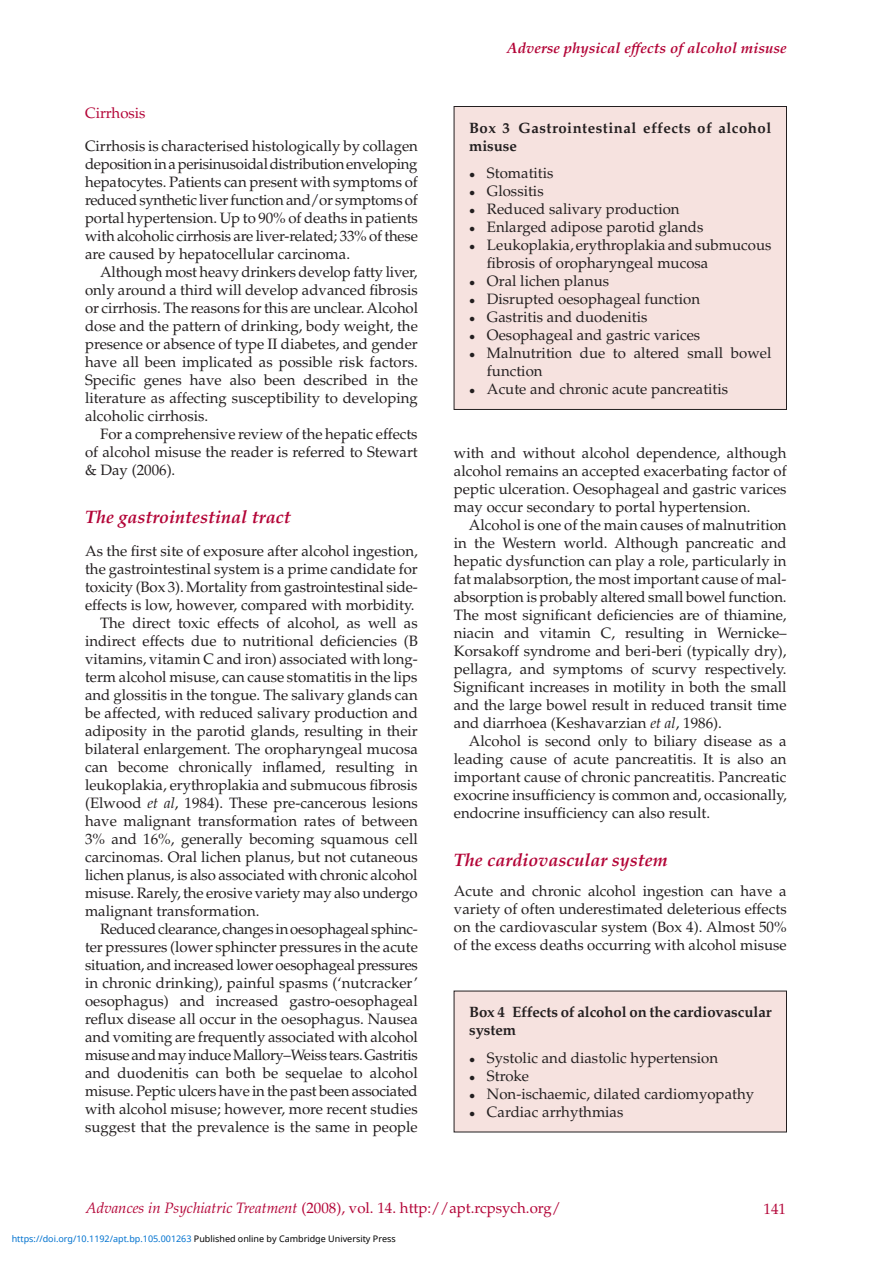
<style>
.page{position:relative;width:893px;height:1263px;background:#fff}
.page>*{position:absolute;margin:0;border:0;box-sizing:border-box;transform-origin:0 0}
.subhead_2{font:italic 700 18px "Palatino";color:#b30437}
.body_text{font:15px/18px "Palatino";color:#231f20;text-align:justify}
._1st_para{font:15px/18px "Palatino";color:#231f20;text-align:justify}
.Box_bullet_list{font:15px/18px "Palatino";color:#231f20}
.running_foot{font:15px "Palatino";color:#b30437}
.Box_title{font:700 15px/18px "Palatino";letter-spacing:-.005em;color:#231f20}
.Box_title-2{font:700 15px/18px "Palatino";letter-spacing:.03em;color:#231f20}
.Catchline{font:italic 700 15px "Palatino";color:#b30437}
.subhead_3{font:15px "Palatino";color:#b30437}
.t1{font:9px "Noto Sans";color:#0172cf}
.s1{font-style:italic}
.s2{font-family:"Newspaper Pi BT";font-size:9px}
.s3{color:#000}
</style>
<div class="page">
<div style="left:454px;top:106px;width:332px;height:303px;background:#f6e2df"></div>
<div style="left:454px;top:106px;width:333px;height:304px;border:1px solid #231f20"></div>
<div style="left:454px;top:991px;width:332px;height:141px;background:#f6e2df"></div>
<p class="subhead_3" style="left:85px;top:104px;width:62px">Cirrhosis</p>
<p class="_1st_para" style="left:85px;top:137px;width:334px">Cirrhosis is characterised histologically by collagen deposition in a perisinusoidal distribution enveloping hepatocytes. Patients can present with symptoms of reduced synthetic liver function and/or symptoms of portal hypertension. Up to 90% of deaths in patients with alcoholic cirrhosis are liver-related; 33% of these are caused by hepatocellular carcinoma.</p>
<p class="body_text" style="left:85px;top:263px;width:334px;text-indent:15px">Although most heavy drinkers develop fatty liver, only around a third will develop advanced fibrosis or cirrhosis. The reasons for this are unclear. Alcohol dose and the pattern of drinking, body weight, the presence or absence of type II diabetes, and gender have all been implicated as possible risk factors.<br>Specific genes have also been described in the literature as affecting susceptibility to developing alcoholic cirrhosis.</p>
<p class="body_text" style="left:85px;top:425px;width:334px;text-indent:15px">For a comprehensive review of the hepatic effects of alcohol misuse the reader is referred to Stewart &amp; Day (2006).</p>
<p class="subhead_2" style="left:85px;top:506px;width:207px">The gastrointestinal tract</p>
<p class="_1st_para" style="left:85px;top:542px;width:334px">As the first site of exposure after alcohol ingestion, the gastrointestinal system is a prime candidate for toxicity (Box 3). Mortality from gastrointestinal side&shy;effects is low, however, compared with morbidity.</p>
<p class="body_text" style="left:85px;top:614px;width:334px;text-indent:15px">The direct toxic effects of alcohol, as well as indirect effects due to nutritional deficiencies (B vitamins, vitamin C and iron) associated with long&shy;term alcohol misuse, can cause stomatitis in the lips and glossitis in the tongue. The salivary glands can be affected, with reduced salivary production and adiposity in the parotid glands, resulting in their bilateral enlargement. The oropharyngeal mucosa can become chronically inflamed, resulting in leukoplakia, erythroplakia and submucous fibrosis (Elwood <span class="s1">et al</span>, 1984). These pre-cancerous lesions have malignant transformation rates of between 3% and 16%, generally becoming squamous cell carcinomas. Oral lichen planus, but not cutaneous lichen planus, is also associated with chronic alcohol misuse. Rarely, the erosive variety may also undergo malignant transformation.</p>
<p class="body_text" style="left:85px;top:920px;width:334px;text-indent:15px">Reduced clearance, changes in oesophageal sphinc&shy;ter pressures (lower sphincter pressures in the acute situation, and increased lower oesophageal pressures in chronic drinking), painful spasms (‘nutcracker’ oesophagus) and increased gastro-oesophageal reflux disease all occur in the oesophagus. Nausea and vomiting are frequently associated with alcohol misuse and may induce Mallory–Weiss tears. Gastritis and duodenitis can both be sequelae to alcohol misuse. Peptic ulcers have in the past been associated with alcohol misuse; however, more recent studies suggest that the prevalence is the same in people</p>
<p class="Catchline" style="left:507px;top:40px;width:281px">Adverse physical effects of alcohol misuse</p>
<p class="Box_title-2" style="left:469px;top:119px;width:304px">Box 3 Gastrointestinal effects of alcohol misuse</p>
<p class="Box_bullet_list" style="left:469px;top:165px;width:86px"><span class="s2">•</span> Stomatitis</p>
<p class="Box_bullet_list" style="left:469px;top:183px;width:76px"><span class="s2">•</span> Glossitis</p>
<p class="Box_bullet_list" style="left:469px;top:201px;width:212px"><span class="s2">•</span> Reduced salivary production</p>
<p class="Box_bullet_list" style="left:469px;top:219px;width:236px"><span class="s2">•</span> Enlarged adipose parotid glands</p>
<p class="Box_bullet_list" style="left:487px;top:237px;width:286px;text-indent:-18px"><span class="s2">•</span> Leukoplakia, erythroplakia and submucous fibrosis of oropharyngeal mucosa</p>
<p class="Box_bullet_list" style="left:469px;top:273px;width:141px"><span class="s2">•</span> Oral lichen planus</p>
<p class="Box_bullet_list" style="left:469px;top:291px;width:232px"><span class="s2">•</span> Disrupted oesophageal function</p>
<p class="Box_bullet_list" style="left:469px;top:309px;width:180px"><span class="s2">•</span> Gastritis and duodenitis</p>
<p class="Box_bullet_list" style="left:469px;top:327px;width:233px"><span class="s2">•</span> Oesophageal and gastric varices</p>
<p class="Box_bullet_list" style="left:487px;top:345px;width:286px;text-indent:-18px"><span class="s2">•</span> Malnutrition due to altered small bowel function</p>
<p class="Box_bullet_list" style="left:469px;top:381px;width:261px"><span class="s2">•</span> Acute and chronic acute pancreatitis</p>
<p class="body_text" style="left:454px;top:444px;width:334px">with and without alcohol dependence, although alcohol remains an accepted exacerbating factor of peptic ulceration. Oesophageal and gastric varices may occur secondary to portal hypertension.</p>
<p class="body_text" style="left:454px;top:516px;width:334px;text-indent:15px">Alcohol is one of the main causes of malnutrition in the Western world. Although pancreatic and hepatic dysfunction can play a role, particularly in fat malabsorption, the most important cause of mal&shy;absorption is probably altered small bowel function.<br>The most significant deficiencies are of thiamine, niacin and vitamin C, resulting in Wernicke– Korsakoff syndrome and beri-beri (typically dry), pellagra, and symptoms of scurvy respectively.<br>Significant increases in motility in both the small and the large bowel result in reduced transit time and diarrhoea (Keshavarzian <span class="s1">et al</span>, 1986).</p>
<p class="body_text" style="left:454px;top:732px;width:335px;text-indent:15px">Alcohol is second only to biliary disease as a leading cause of acute pancreatitis. It is also an important cause of chronic pancreatitis. Pancreatic exocrine insufficiency is common and, occasionally, endocrine insufficiency can also result.</p>
<p class="subhead_2" style="left:454px;top:849px;width:216px">The cardiovascular system</p>
<p class="_1st_para" style="left:454px;top:882px;width:334px">Acute and chronic alcohol ingestion can have a variety of often underestimated deleterious effects on the cardiovascular system (Box 4). Almost 50% of the excess deaths occurring with alcohol misuse</p>
<p class="Box_title" style="left:469px;top:1003px;width:304px">Box 4 Effects of alcohol on the cardiovascular system</p>
<p class="Box_bullet_list" style="left:469px;top:1049px;width:251px"><span class="s2">•</span> Systolic and diastolic hypertension</p>
<p class="Box_bullet_list" style="left:469px;top:1067px;width:61px"><span class="s2">•</span> Stroke</p>
<p class="Box_bullet_list" style="left:469px;top:1085px;width:286px"><span class="s2">•</span> Non-ischaemic, dilated cardiomyopathy</p>
<p class="Box_bullet_list" style="left:469px;top:1103px;width:156px"><span class="s2">•</span> Cardiac arrhythmias</p>
<p class="running_foot" style="left:86px;top:1199px;width:477px"><span class="s1">Advances in Psychiatric Treatment</span> (2008), vol. 14. http://apt.rcpsych.org/</p>
<p class="running_foot" style="left:764px;top:1200px;width:24px">141</p>
<p class="t1" style="left:12px;top:1232px;width:386px">https://doi.org/10.1192/apt.bp.105.001263 <span class="s3">Published online by Cambridge University Press</span></p>
</div>
